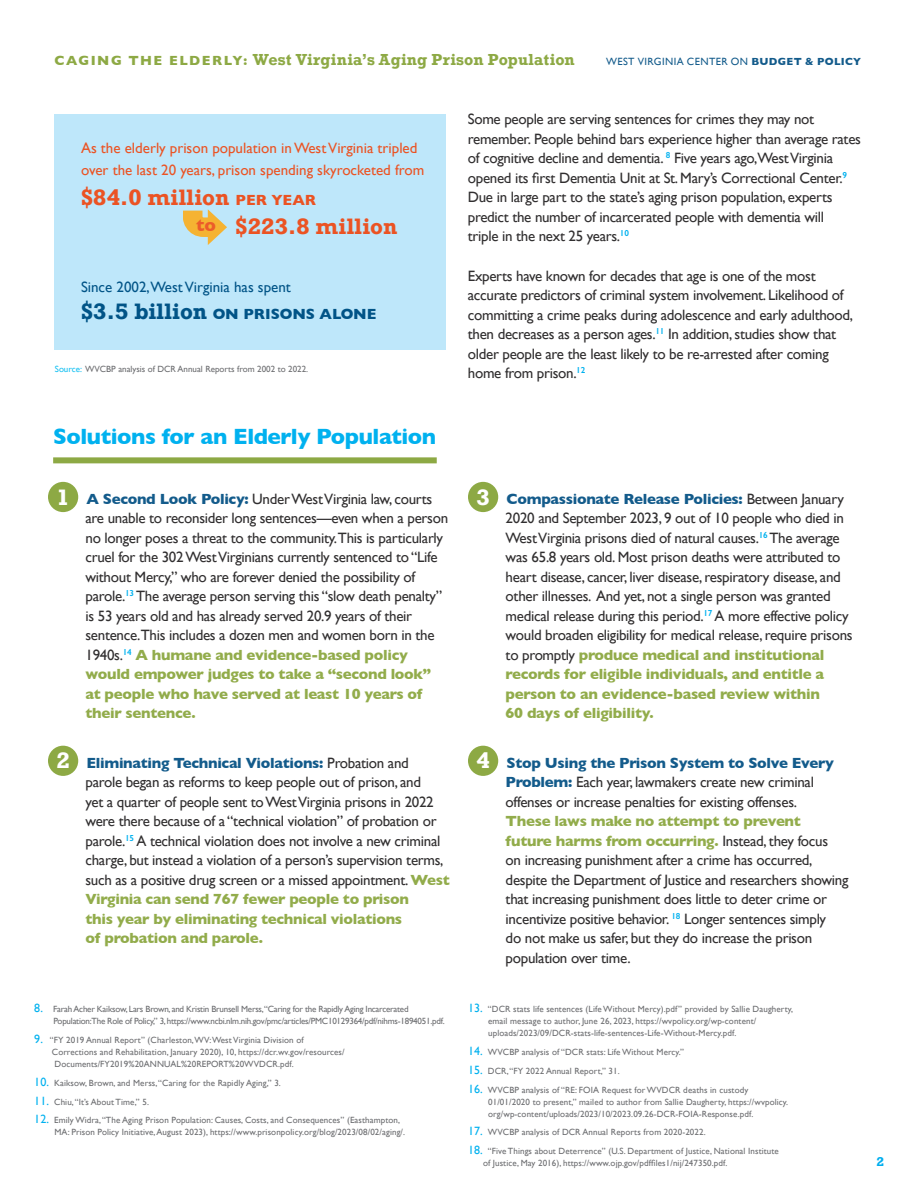
<style>
.page{position:relative;width:918px;height:1188px;background:#fff}
.page>*{position:absolute;margin:0;border:0;box-sizing:border-box;transform-origin:0 0}
.Body{font:700 22.5px "Gill Sans";letter-spacing:-.02em;color:#00b1ef}
.Body-2{font:700 21px "Rockwell";letter-spacing:.01em;color:#eb5323}
.Body-3{font:700 21px "Rockwell";color:#fff}
.Body-4{font:15px/19.5px "Gill Sans";letter-spacing:-.02em;color:#312f30}
.t1{font:15px/22.5px "Gill Sans";color:#eb5323}
.Chapter_number{font:700 15px "Rockwell";letter-spacing:.015em;color:#8da944}
.t2{font:15px "Gill Sans";color:#015487}
.Body-5{font:700 15px "Gill Sans";color:#015487}
.Body-6{font:700 12px "Rockwell";color:#00aeef}
.Table___Chart___Graph_title{font:10.5px "Gill Sans";letter-spacing:.04em;color:#135b8b}
.Footnotes{font:9px/12px "Gill Sans";letter-spacing:.01em;color:#6c6d70}
.Footnotes-2{font:9px/12px "Gill Sans";letter-spacing:-.025em;color:#6c6d70}
.s1{font-family:"Gill Sans";font-size:13.5px}
.s2{font-weight:700}
.s3{font-family:"Gill Sans";font-size:15px}
.s4{font-family:"Gill Sans";font-size:18px;color:#ec5c2a}
.s5{font-family:"Rockwell";font-size:21px}
.s6{color:#15c0f2}
.s7{font-family:"Cabin";color:#135b8b}
.s8{font-weight:700;color:#135b8b}
.s9{font-weight:700;color:#92ac4b}
.s10{font-size:12px;color:#00b1ef}
</style>
<div class="page">
<div style="left:54px;top:114px;width:392px;height:235px;background:#bee7fa"></div>
<svg style="left:183px;top:209px;width:44px;height:36px"></svg>
<div style="left:48px;top:482px;width:30px;height:30px;background:#8da944;border-radius:50%"></div>
<div style="left:468px;top:482px;width:30px;height:30px;background:#8da944;border-radius:50%"></div>
<div style="left:48px;top:746px;width:30px;height:30px;background:#8da944;border-radius:50%"></div>
<div style="left:468px;top:746px;width:30px;height:30px;background:#8da944;border-radius:50%"></div>
<div style="left:53px;top:457px;width:384px;height:6px;background:#8da944"></div>
<p class="Chapter_number" style="left:54px;top:50px;width:522px"><span class="s1">CAGING THE ELDERLY:</span> West Virginia’s Aging Prison Population</p>
<p class="Table___Chart___Graph_title" style="left:606px;top:55px;width:257px">WEST VIRGINIA CENTER ON <span class="s2">BUDGET &amp; POLICY</span></p>
<p class="t1" style="left:81px;top:136px;width:345px">As the elderly prison population in West Virginia tripled over the last 20 years, prison spending skyrocketed from</p>
<p class="Body-2" style="left:81px;top:184px;width:237px">$84.0 million <span class="s3">PER YEAR</span></p>
<p class="Body-2" style="left:196px;top:213px;width:203px"><span class="s4">to</span> $223.8 million</p>
<p class="t2" style="left:81px;top:278px;width:211px">Since 2002,West Virginia has spent</p>
<p class="Body-5" style="left:81px;top:302px;width:297px"><span class="s5">$3.5 billion</span> ON PRISONS ALONE</p>
<p class="Footnotes" style="left:55px;top:363px;width:255px"><span class="s6">Source:</span> WVCBP analysis of DCR Annual Reports from 2002 to 2022.</p>
<p class="Body-4" style="left:468px;top:109px;width:395px">Some people are serving sentences for crimes they may not remember. People behind bars experience higher than average rates of cognitive decline and dementia. <sup>8</sup> Five years ago,West Virginia opened its first Dementia Unit at St. Mary’s Correctional Center.<sup>9<br></sup>Due in large part to the state’s aging prison population, experts predict the number of incarcerated people with dementia will<br>triple in the next 25 years.<sup>10</sup></p>
<p class="Body-4" style="left:468px;top:266px;width:387px">Experts have known for decades that age is one of the most accurate predictors of criminal system involvement. Likelihood of committing a crime peaks during adolescence and early adulthood, then decreases as a person ages.<sup>11</sup> In addition, studies show that older people are the least likely to be re-arrested after coming home from prison.<sup>12</sup></p>
<p class="Body" style="left:53px;top:418px;width:385px">Solutions for an Elderly Population</p>
<p class="Body-3" style="left:57px;top:484px;width:15px">1</p>
<p class="Body-3" style="left:477px;top:484px;width:15px">3</p>
<p class="Body-4" style="left:86px;top:489px;width:364px;text-indent:-18px"><span class="s7">•</span> <span class="s8">A Second Look Policy:</span> Under West Virginia law, courts are unable to reconsider long sentences—even when a person no longer poses a threat to the community.This is particularly cruel for the 302 West Virginians currently sentenced to “Life without Mercy,” who are forever denied the possibility of parole.<sup>13</sup> The average person serving this “slow death penalty” is 53 years old and has already served 20.9 years of their sentence.This includes a dozen men and women born in the 1940s.<sup>14</sup> <span class="s9">A humane and evidence-based policy would empower judges to take a “second look” at people who have served at least 10 years of their sentence.</span></p>
<p class="Body-4" style="left:86px;top:753px;width:366px;text-indent:-18px"><span class="s7">•</span> <span class="s8">Eliminating Technical Violations:</span> Probation and<br>parole began as reforms to keep people out of prison, and<br>yet a quarter of people sent to West Virginia prisons in 2022 were there because of a “technical violation” of probation or parole.<sup>15</sup> A technical violation does not involve a new criminal charge, but instead a violation of a person’s supervision terms, such as a positive drug screen or a missed appointment. <span class="s9">West Virginia can send 767 fewer people to prison<br>this year by eliminating technical violations<br>of probation and parole.</span></p>
<p class="Body-4" style="left:506px;top:489px;width:349px;text-indent:-18px"><span class="s7">•</span> <span class="s8">Compassionate Release Policies:</span> Between January 2020 and September 2023, 9 out of 10 people who died in West Virginia prisons died of natural causes.<sup>16</sup> The average was 65.8 years old. Most prison deaths were attributed to heart disease, cancer, liver disease, respiratory disease, and other illnesses. And yet, not a single person was granted medical release during this period.<sup>17</sup> A more effective policy would broaden eligibility for medical release, require prisons to promptly <span class="s9">produce medical and institutional records for eligible individuals, and entitle a person to an evidence-based review within<br>60 days of eligibility.</span></p>
<p class="Body-4" style="left:506px;top:753px;width:344px;text-indent:-18px"><span class="s7">•</span> <span class="s8">Stop Using the Prison System to Solve Every Problem:</span> Each year, lawmakers create new criminal offenses or increase penalties for existing offenses.<br><span class="s9">These laws make no attempt to prevent future harms from occurring.</span> Instead, they focus<br>on increasing punishment after a crime has occurred, despite the Department of Justice and researchers showing that increasing punishment does little to deter crime or incentivize positive behavior. <sup>18</sup> Longer sentences simply<br>do not make us safer, but they do increase the prison population over time.</p>
<p class="Body-3" style="left:57px;top:746px;width:15px">2</p>
<p class="Body-3" style="left:477px;top:746px;width:15px">4</p>
<p class="Footnotes-2" style="left:53px;top:1003px;width:393px;text-indent:-19px"><span class="s10">8.</span> Farah Acher Kaiksow, Lars Brown, and Kristin Brunsell Merss,“Caring for the Rapidly Aging Incarcerated<br>Population:The Role of Policy,” 3, https://www.ncbi.nlm.nih.gov/pmc/articles/PMC10129364/pdf/nihms-1894051.pdf.</p>
<p class="Footnotes" style="left:52px;top:1034px;width:294px;text-indent:-18px"><span class="s10">9.</span> “FY 2019 Annual Report” (Charleston, WV: West Virginia Division of<br>Corrections and Rehabilitation, January 2020), 10, https://dcr.wv.gov/resources/<br>Documents/FY2019%20ANNUAL%20REPORT%20WVDCR.pdf.</p>
<p class="Footnotes" style="left:34px;top:1077px;width:248px"><span class="s10">10.</span> Kaiksow, Brown, and Merss, “Caring for the Rapidly Aging,” 3.</p>
<p class="Footnotes" style="left:34px;top:1096px;width:116px"><span class="s10">11.</span> Chiu, “It’s About Time,” 5.</p>
<p class="Footnotes" style="left:55px;top:1114px;width:352px;text-indent:-20px"><span class="s10">12.</span> Emily Widra, “The Aging Prison Population: Causes, Costs, and Consequences” (Easthampton,<br>MA: Prison Policy Initiative, August 2023), https://www.prisonpolicy.org/blog/2023/08/02/aging/.</p>
<p class="Footnotes" style="left:488px;top:1003px;width:306px;text-indent:-20px"><span class="s10">13.</span> “DCR stats life sentences (Life Without Mercy).pdf” provided by Sallie Daugherty, email message to author, June 26, 2023, https://wvpolicy.org/wp-content/ uploads/2023/09/DCR-stats-life-sentences-Life-Without-Mercy.pdf.</p>
<p class="Footnotes" style="left:468px;top:1046px;width:217px"><span class="s10">14.</span> WVCBP analysis of “DCR stats: Life Without Mercy.”</p>
<p class="Footnotes" style="left:468px;top:1065px;width:153px"><span class="s10">15.</span> DCR, “FY 2022 Annual Report,” 31.</p>
<p class="Footnotes" style="left:488px;top:1084px;width:302px;text-indent:-20px"><span class="s10">16.</span> WVCBP analysis of “RE: FOIA Request for WVDCR deaths in custody<br>01/01/2020 to present,” mailed to author from Sallie Daugherty, https://wvpolicy. org/wp-content/uploads/2023/10/2023.09.26-DCR-FOIA-Response.pdf.</p>
<p class="Footnotes" style="left:468px;top:1126px;width:239px"><span class="s10">17.</span> WVCBP analysis of DCR Annual Reports from 2020-2022.</p>
<p class="Footnotes" style="left:483px;top:1145px;width:297px;text-indent:-15px"><span class="s10">18.</span> “Five Things about Deterrence” (U.S. Department of Justice, National Institute of Justice, May 2016), https://www.ojp.gov/pdffiles1/nij/247350.pdf.</p>
<p class="Body-6" style="left:877px;top:1154px;width:9px">2</p>
</div>
